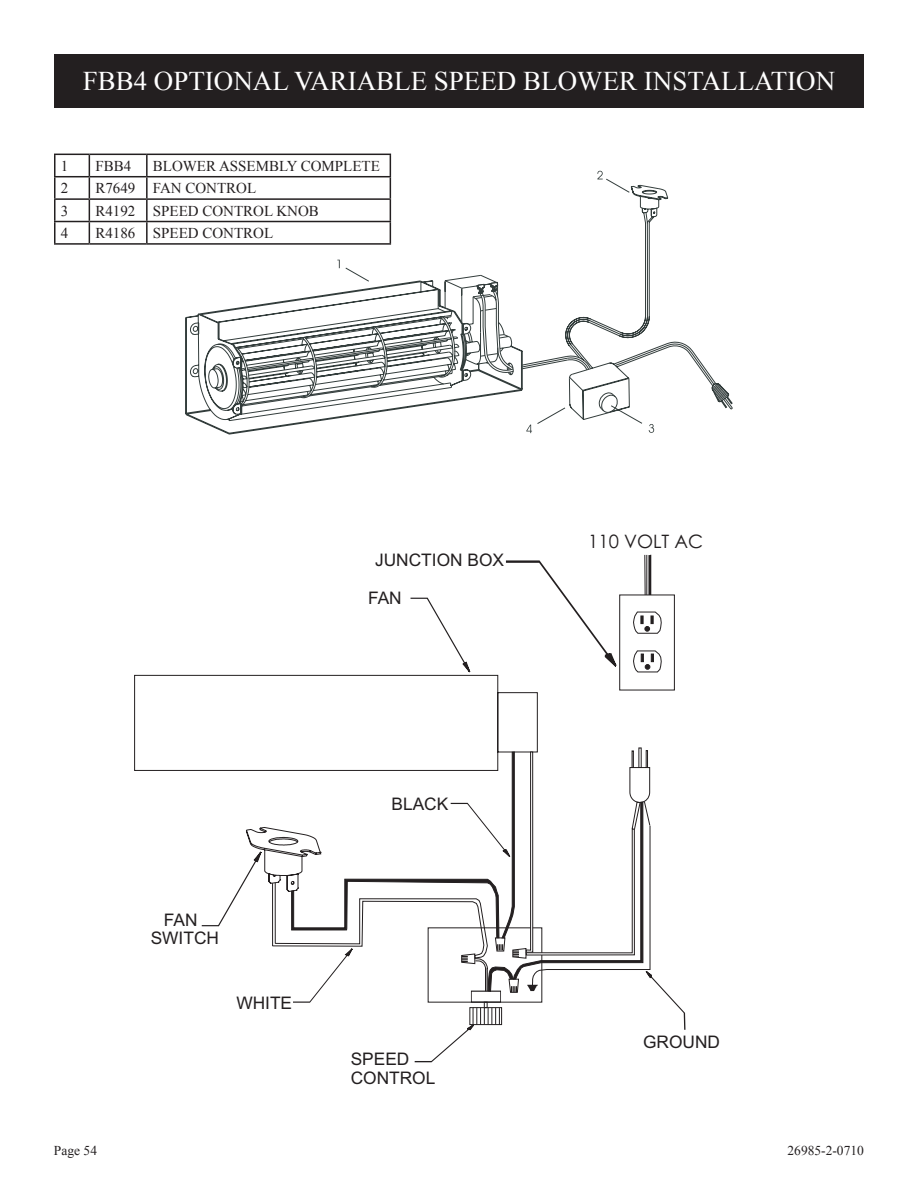
<style>
.page{position:relative;width:918px;height:1188px;background:#fff}
.page>*{position:absolute;margin:0;border:0;box-sizing:border-box;transform-origin:0 0}
.t1{font:27px "Times New Roman";color:#fff}
.t2{font:18.45px "Century Gothic";color:#231f20}
.t3{font:17.25px/19.4px "Arial";color:#231f20}
.t4{font:15px "Times New Roman";color:#231f20}
.t5{font:13.5px "Times New Roman";color:#231f20}
</style>
<div class="page">
<div style="left:619px;top:595px;width:56px;height:95px;border:1px solid #231f20"></div>
<svg style="left:134px;top:554px;width:517px;height:217px"></svg>
<svg style="left:409px;top:597px;width:69px;height:86px"></svg>
<svg style="left:201px;top:752px;width:485px;height:311px"></svg>
<svg style="left:472px;top:611px;width:190px;height:414px"></svg>
<svg style="left:641px;top:616px;width:12px;height:15px"></svg>
<svg style="left:641px;top:654px;width:13px;height:16px"></svg>
<svg style="left:185px;top:413px;width:115px;height:21px"></svg>
<svg style="left:526px;top:425px;width:6px;height:8px"></svg>
<svg style="left:649px;top:424px;width:5px;height:9px"></svg>
<svg style="left:241px;top:341px;width:491px;height:83px"></svg>
<hr style="left:54px;top:154px;width:35px;height:1px;background:#231f20">
<hr style="left:54px;top:155px;width:2px;height:21px;background:#231f20">
<hr style="left:89px;top:154px;width:58px;height:1px;background:#231f20">
<hr style="left:147px;top:154px;width:244px;height:1px;background:#231f20">
<hr style="left:146px;top:155px;width:2px;height:21px;background:#231f20">
<hr style="left:54px;top:176px;width:35px;height:1px;background:#231f20">
<hr style="left:54px;top:177px;width:2px;height:21px;background:#231f20">
<hr style="left:89px;top:176px;width:58px;height:1px;background:#231f20">
<hr style="left:147px;top:176px;width:244px;height:1px;background:#231f20">
<hr style="left:146px;top:177px;width:2px;height:21px;background:#231f20">
<hr style="left:54px;top:198px;width:35px;height:2px;background:#231f20">
<hr style="left:54px;top:200px;width:2px;height:21px;background:#231f20">
<hr style="left:89px;top:198px;width:58px;height:2px;background:#231f20">
<hr style="left:147px;top:198px;width:244px;height:2px;background:#231f20">
<hr style="left:146px;top:200px;width:2px;height:21px;background:#231f20">
<hr style="left:54px;top:221px;width:35px;height:1px;background:#231f20">
<hr style="left:54px;top:222px;width:2px;height:21px;background:#231f20">
<hr style="left:89px;top:221px;width:58px;height:1px;background:#231f20">
<svg style="left:89px;top:155px;width:1px;height:88px"></svg>
<hr style="left:147px;top:221px;width:244px;height:1px;background:#231f20">
<hr style="left:146px;top:222px;width:2px;height:21px;background:#231f20">
<svg style="left:185px;top:155px;width:483px;height:258px"></svg>
<hr style="left:54px;top:243px;width:35px;height:2px;background:#231f20">
<hr style="left:89px;top:243px;width:58px;height:2px;background:#231f20">
<hr style="left:147px;top:243px;width:244px;height:2px;background:#231f20">
<div style="left:54px;top:54px;width:810px;height:54px;background:#231f20"></div>
<h1 class="t1" style="left:83px;top:63px;width:754px">FBB4 OPTIONAL VARIABLE SPEED BLOWER INSTALLATION</h1>
<p class="t4" style="left:61px;top:156px;width:9px">1</p>
<p class="t4" style="left:95px;top:156px;width:37px">FBB4</p>
<p class="t4" style="left:153px;top:156px;width:229px">BLOWER ASSEMBLY COMPLETE</p>
<p class="t4" style="left:61px;top:178px;width:9px">2</p>
<p class="t4" style="left:95px;top:178px;width:162px">R7649 FAN CONTROL</p>
<p class="t4" style="left:61px;top:200px;width:9px">3</p>
<p class="t4" style="left:95px;top:200px;width:225px">R4192 SPEED CONTROL KNOB</p>
<p class="t4" style="left:61px;top:223px;width:9px">4</p>
<p class="t4" style="left:95px;top:223px;width:179px">R4186 SPEED CONTROL</p>
<p class="t3" style="left:375px;top:552px;width:130px">JUNCTION BOX</p>
<p class="t3" style="left:368px;top:590px;width:35px">FAN</p>
<p class="t3" style="left:151px;top:913px;width:70px;line-height:18px;text-align:center">FAN<br>SWITCH</p>
<p class="t3" style="left:236px;top:995px;width:57px">WHITE</p>
<p class="t3" style="left:392px;top:796px;width:58px">BLACK</p>
<p class="t3" style="left:351px;top:1051px;width:86px">SPEED<br>CONTROL</p>
<p class="t2" style="left:588px;top:529px;width:117px">110 VOLT AC</p>
<p class="t3" style="left:643px;top:1034px;width:78px">GROUND</p>
<p class="t5" style="left:54px;top:1142px;width:45px">Page 54</p>
<p class="t5" style="left:788px;top:1142px;width:78px">26985-2-0710</p>
</div>
